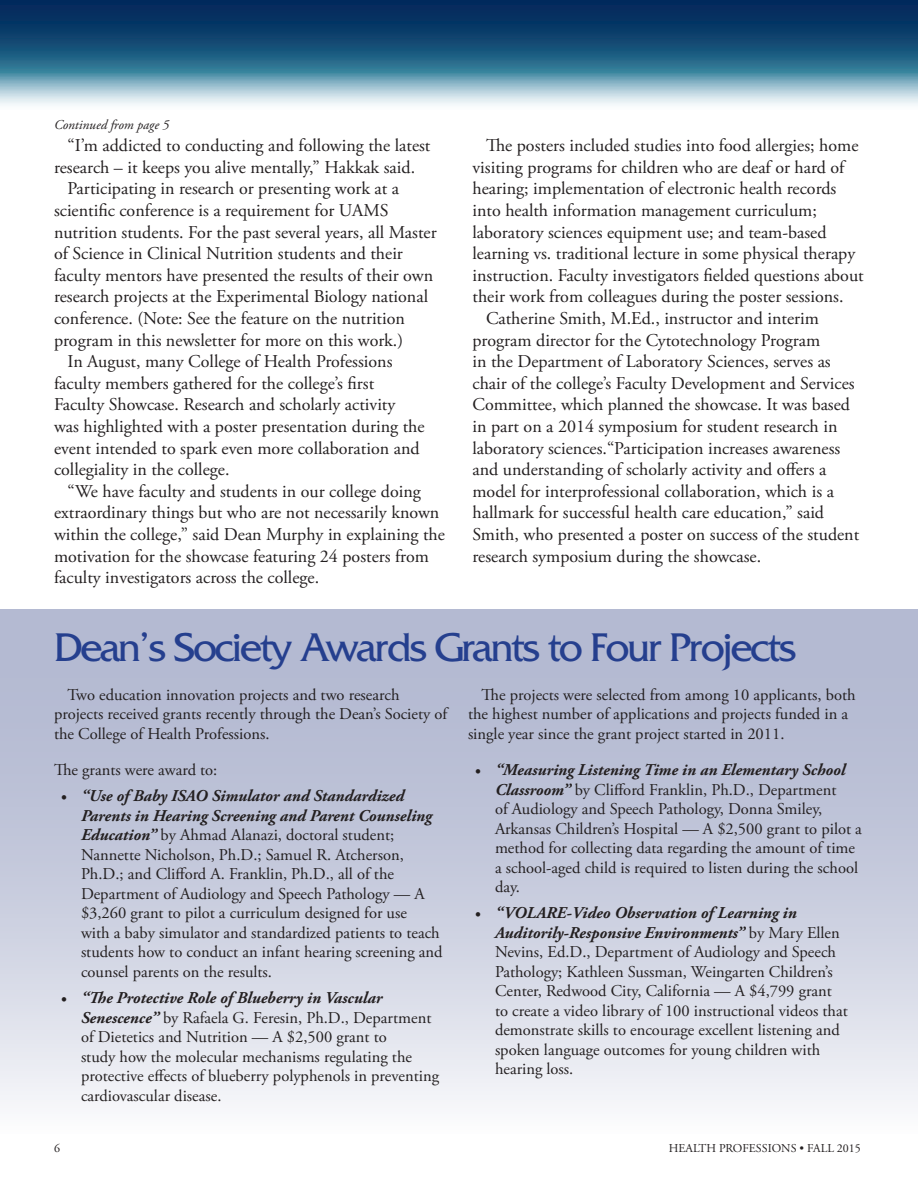
<style>
.page{position:relative;width:918px;height:1188px;background:#fff}
.page>*{position:absolute;margin:0;border:0;box-sizing:border-box;transform-origin:0 0}
.t1{font:42px "Friz Quadrata Std";letter-spacing:-.05em;color:#253f8e}
.Normal__Web{font:18px/21.6px "Adobe Garamond Pro";color:#231f20}
.t2{font:16.5px/19.5px "Adobe Garamond Pro";color:#231f20}
.t3{font:italic 13.5px "Adobe Garamond Pro";color:#231f20}
.t4{font:12px "Adobe Garamond Pro";color:#231f20}
.s1{font-family:"Minion Pro";font-weight:700;font-style:italic}
.s2{font-weight:700;font-style:italic}
</style>
<div class="page">
<svg style="left:0;top:0;width:918px;height:105px;background:#406f90"></svg>
<div style="left:0;top:609px;width:918px;height:525px;background:linear-gradient(to bottom,#a7aeca,#f0f1f6)"></div>
<p class="t3" style="left:54px;top:117px;width:117px">Continued from page 5</p>
<p class="Normal__Web" style="left:54px;top:135px;width:378px;text-indent:14px">“I’m addicted to conducting and following the latest research – it keeps you alive mentally,” Hakkak said.</p>
<p class="Normal__Web" style="left:54px;top:179px;width:384px;text-indent:14px">Participating in research or presenting work at a scientific conference is a requirement for UAMS nutrition students. For the past several years, all Master of Science in Clinical Nutrition students and their faculty mentors have presented the results of their own research projects at the Experimental Biology national conference. (Note: See the feature on the nutrition program in this newsletter for more on this work.)</p>
<p class="Normal__Web" style="left:54px;top:351px;width:372px;text-indent:14px">In August, many College of Health Professions faculty members gathered for the college’s first Faculty Showcase. Research and scholarly activity was highlighted with a poster presentation during the event intended to spark even more collaboration and collegiality in the college.</p>
<p class="Normal__Web" style="left:54px;top:481px;width:392px;text-indent:14px">“We have faculty and students in our college doing extraordinary things but who are not necessarily known within the college,” said Dean Murphy in explaining the motivation for the showcase featuring 24 posters from faculty investigators across the college.</p>
<p class="Normal__Web" style="left:472px;top:135px;width:393px;text-indent:14px">The posters included studies into food allergies; home visiting programs for children who are deaf or hard of hearing; implementation of electronic health records into health information management curriculum; laboratory sciences equipment use; and team-based learning vs. traditional lecture in some physical therapy instruction. Faculty investigators fielded questions about their work from colleagues during the poster sessions.</p>
<p class="Normal__Web" style="left:472px;top:308px;width:388px;text-indent:14px">Catherine Smith, M.Ed., instructor and interim program director for the Cytotechnology Program<br>in the Department of Laboratory Sciences, serves as chair of the college’s Faculty Development and Services Committee, which planned the showcase. It was based in part on a 2014 symposium for student research in laboratory sciences.“Participation increases awareness and understanding of scholarly activity and offers a model for interprofessional collaboration, which is a hallmark for successful health care education,” said Smith, who presented a poster on success of the student research symposium during the showcase.</p>
<p class="t1" style="left:54px;top:624px;width:744px">Dean’s Society Awards Grants to Four Projects</p>
<p class="t2" style="left:54px;top:685px;width:395px;text-indent:14px">Two education innovation projects and two research projects received grants recently through the Dean’s Society of the College of Health Professions.</p>
<p class="t2" style="left:468px;top:685px;width:389px;text-indent:14px">The projects were selected from among 10 applicants, both the highest number of applications and projects funded in a single year since the grant project started in 2011.</p>
<p class="t2" style="left:54px;top:761px;width:165px">The grants were award to:</p>
<p class="t2" style="left:81px;top:787px;width:363px;text-indent:-20px"><span class="s1">•</span> <span class="s2">“Use of Baby ISAO Simulator and Standardized Parents in Hearing Screening and Parent Counseling Education”</span> by Ahmad Alanazi, doctoral student; Nannette Nicholson, Ph.D.; Samuel R. Atcherson, Ph.D.; and Clifford A. Franklin, Ph.D., all of the Department of Audiology and Speech Pathology — A $3,260 grant to pilot a curriculum designed for use<br>with a baby simulator and standardized patients to teach students how to conduct an infant hearing screening and counsel parents on the results.</p>
<p class="t2" style="left:81px;top:989px;width:360px;text-indent:-20px"><span class="s1">•</span> <span class="s2">“The Protective Role of Blueberry in Vascular Senescence”</span> by Rafaela G. Feresin, Ph.D., Department of Dietetics and Nutrition — A $2,500 grant to<br>study how the molecular mechanisms regulating the protective effects of blueberry polyphenols in preventing cardiovascular disease.</p>
<p class="t2" style="left:495px;top:761px;width:368px;text-indent:-20px"><span class="s1">•</span> <span class="s2">“Measuring Listening Time in an Elementary School Classroom”</span> by Clifford Franklin, Ph.D., Department<br>of Audiology and Speech Pathology, Donna Smiley, Arkansas Children’s Hospital — A $2,500 grant to pilot a method for collecting data regarding the amount of time a school-aged child is required to listen during the school day.</p>
<p class="t2" style="left:495px;top:904px;width:354px;text-indent:-20px"><span class="s1">•</span> <span class="s2">“VOLARE-Video Observation of Learning in Auditorily-Responsive Environments”</span> by Mary Ellen Nevins, Ed.D., Department of Audiology and Speech Pathology; Kathleen Sussman, Weingarten Children’s Center, Redwood City, California — A $4,799 grant to create a video library of 100 instructional videos that demonstrate skills to encourage excellent listening and spoken language outcomes for young children with hearing loss.</p>
<p class="t4" style="left:54px;top:1141px;width:7px">6</p>
<p class="t4" style="left:669px;top:1141px;width:194px">HEALTH PROFESSIONS • FALL 2015</p>
</div>
